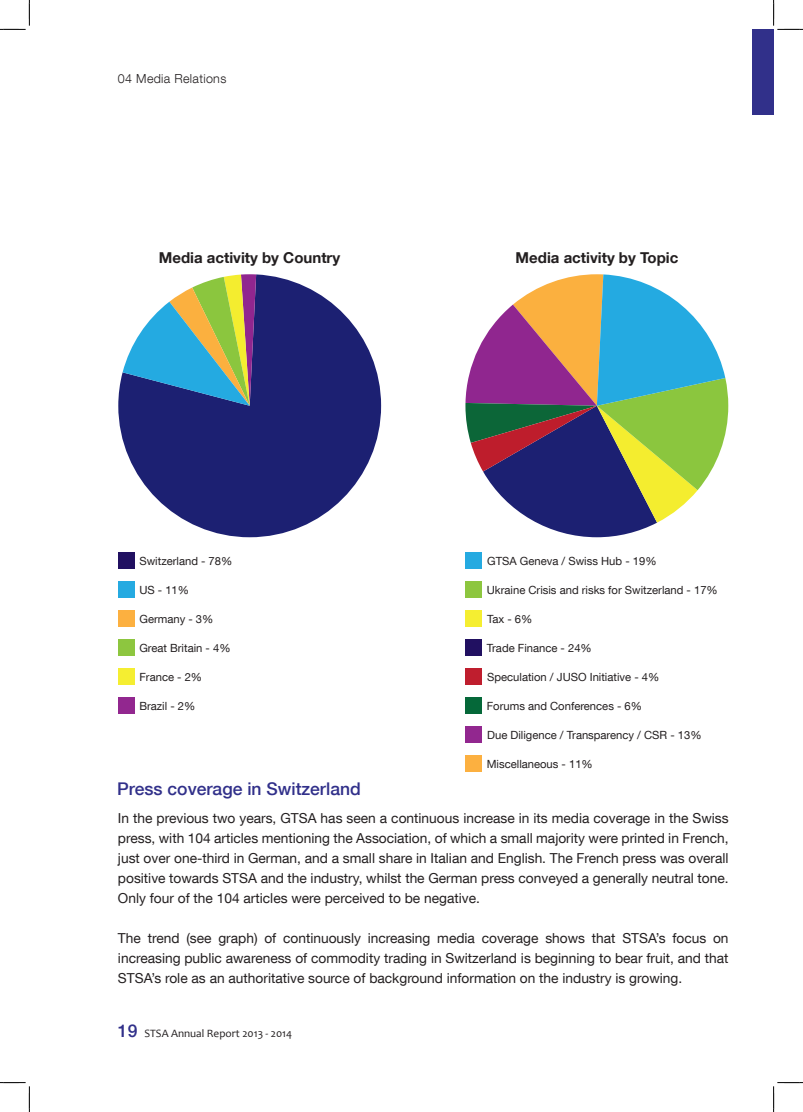
<style>
.page{position:relative;width:803px;height:1112px;background:#fff}
.page>*{position:absolute;margin:0;border:0;box-sizing:border-box;transform-origin:0 0}
.Default{font:500 17.5px "Helvetica Neue LT Com";color:#31308a}
.Default-2{font:700 15px "Helvetica Neue LT Com";color:#231f20}
.Default-3{font:13.75px/20px "Helvetica Neue LT Com";color:#231f20;text-align:justify}
.TOC_Heading{font:300 12.5px "Helvetica Neue LT Com";letter-spacing:.025em;color:#231f20}
.Default-4{font:11.25px "Helvetica Neue LT Com";color:#231f20}
.t1{font:11.25px "Candara";color:#231f20}
.s1{font-family:"Helvetica Neue LT Com";font-weight:500;font-size:17.5px;color:#31308a}
</style>
<div class="page">
<div style="left:752px;top:29px;width:21px;height:85px;background:#31308a"></div>
<svg style="left:118px;top:274px;width:263px;height:263px;fill:#1c2072"></svg>
<svg style="left:123px;top:274px;width:133px;height:131px"></svg>
<svg style="left:465px;top:274px;width:263px;height:263px"></svg>
<div style="left:465px;top:552px;width:17px;height:16px;background:#25aae1"></div>
<div style="left:465px;top:581px;width:17px;height:16px;background:#8dc63f"></div>
<div style="left:465px;top:610px;width:17px;height:16px;background:#f5ee31"></div>
<div style="left:465px;top:639px;width:17px;height:16px;background:#211061"></div>
<div style="left:465px;top:668px;width:17px;height:16px;background:#bf1e2e"></div>
<div style="left:465px;top:697px;width:17px;height:16px;background:#056839"></div>
<div style="left:465px;top:726px;width:17px;height:16px;background:#92278f"></div>
<div style="left:465px;top:755px;width:17px;height:16px;background:#fcb040"></div>
<div style="left:118px;top:552px;width:16px;height:16px;background:#211061"></div>
<div style="left:118px;top:581px;width:16px;height:16px;background:#25aae1"></div>
<div style="left:118px;top:610px;width:16px;height:16px;background:#fcb040"></div>
<div style="left:118px;top:639px;width:16px;height:16px;background:#8dc63f"></div>
<div style="left:118px;top:668px;width:16px;height:16px;background:#f5ee31"></div>
<div style="left:118px;top:697px;width:16px;height:16px;background:#92278f"></div>
<svg style="left:0;top:0;width:30px;height:30px"></svg>
<svg style="left:0;top:1082px;width:30px;height:29px"></svg>
<svg style="left:773px;top:0;width:30px;height:30px"></svg>
<svg style="left:773px;top:1082px;width:30px;height:29px"></svg>
<p class="TOC_Heading" style="left:118px;top:71px;width:110px">04 Media Relations</p>
<p class="Default-2" style="left:159px;top:248px;width:183px">Media activity by Country</p>
<p class="Default-2" style="left:516px;top:248px;width:164px">Media activity by Topic</p>
<p class="Default-4" style="left:139px;top:553px;width:94px">Switzerland - 78%</p>
<p class="Default-4" style="left:139px;top:583px;width:51px">US - 11%</p>
<p class="Default-4" style="left:139px;top:611px;width:75px">Germany - 3%</p>
<p class="Default-4" style="left:139px;top:641px;width:93px">Great Britain - 4%</p>
<p class="Default-4" style="left:139px;top:669px;width:64px">France - 2%</p>
<p class="Default-4" style="left:139px;top:699px;width:58px">Brazil - 2%</p>
<p class="Default" style="left:117px;top:778px;width:245px">Press coverage in Switzerland</p>
<p class="Default-4" style="left:487px;top:553px;width:171px">GTSA Geneva / Swiss Hub - 19%</p>
<p class="Default-4" style="left:487px;top:583px;width:233px">Ukraine Crisis and risks for Switzerland - 17%</p>
<p class="Default-4" style="left:487px;top:611px;width:47px">Tax - 6%</p>
<p class="Default-4" style="left:487px;top:641px;width:107px">Trade Finance - 24%</p>
<p class="Default-4" style="left:487px;top:669px;width:174px">Speculation / JUSO Initiative - 4%</p>
<p class="Default-4" style="left:487px;top:699px;width:157px">Forums and Conferences - 6%</p>
<p class="Default-4" style="left:487px;top:727px;width:216px">Due Diligence / Transparency / CSR - 13%</p>
<p class="Default-4" style="left:487px;top:757px;width:108px">Miscellaneous - 11%</p>
<p class="Default-3" style="left:118px;top:807px;width:612px">In the previous two years, GTSA has seen a continuous increase in its media coverage in the Swiss press, with 104 articles mentioning the Association, of which a small majority were printed in French, just over one-third in German, and a small share in Italian and English. The French press was overall positive towards STSA and the industry, whilst the German press conveyed a generally neutral tone.<br>Only four of the 104 articles were perceived to be negative.</p>
<p class="Default-3" style="left:118px;top:927px;width:612px">The trend (see graph) of continuously increasing media coverage shows that STSA’s focus on increasing public awareness of commodity trading in Switzerland is beginning to bear fruit, and that STSA’s role as an authoritative source of background information on the industry is growing.</p>
<p class="t1" style="left:118px;top:1025px;width:176px"><span class="s1">19</span> STSA Annual Report 2013 - 2014</p>
</div>
